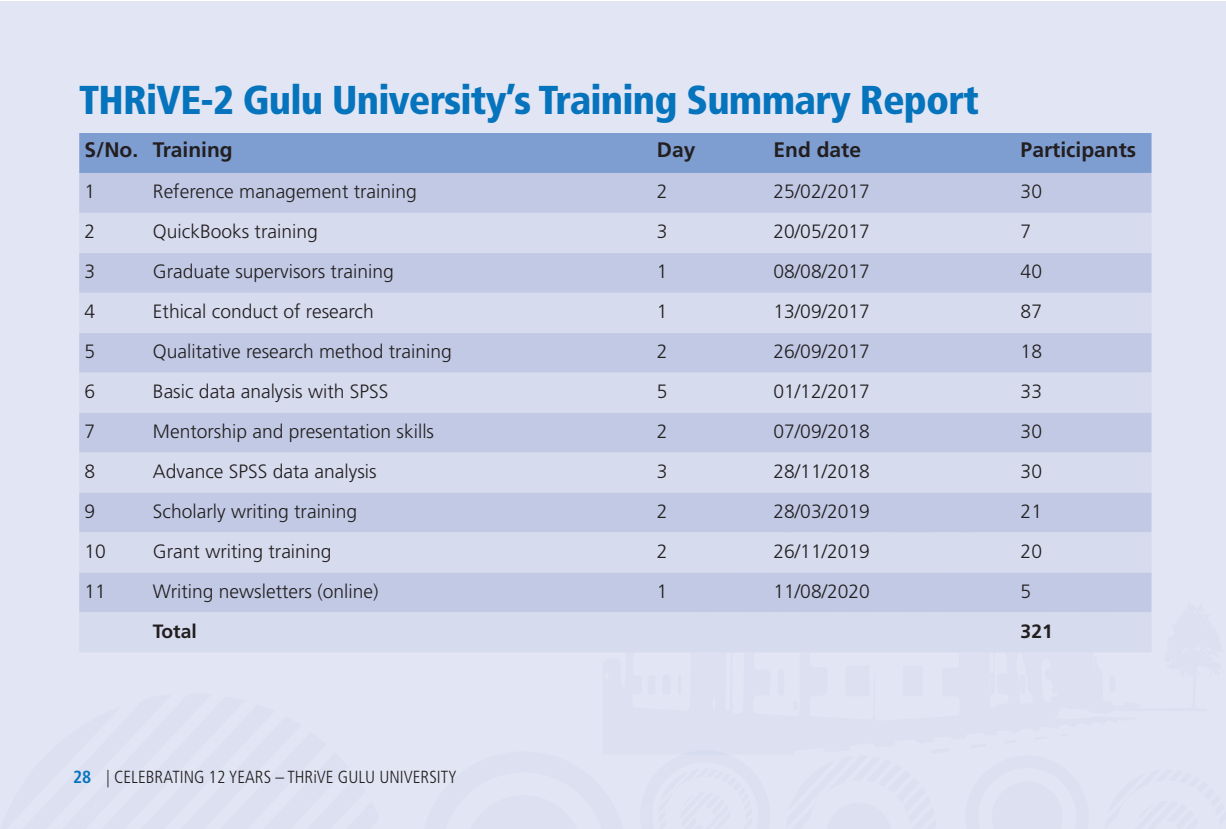
<style>
.page{position:relative;width:1226px;height:829px;background:#fff}
.page>*{position:absolute;margin:0;border:0;box-sizing:border-box;transform-origin:0 0}
.Heading{font:900 condensed 40.25px "Frutiger LT Std";letter-spacing:-.02em;color:#0574bc}
.Body{font:700 21px "Frutiger LT Std";color:#231f20}
.Body-2{font:300 19.25px "Frutiger LT Std";color:#231f20}
.Body-3{font:700 19.25px "Frutiger LT Std";color:#231f20}
.t1{font:300 condensed 17.5px "Frutiger LT Std";color:#231f20}
.s1{font-weight:700;color:#0574bc}
</style>
<div class="page">
<div style="left:0;top:2px;width:1224px;height:826px;background:#e2e5f3"></div>
<svg style="left:1224px;top:768px;width:1px;height:60px"></svg>
<svg style="left:686px;top:751px;width:38px;height:3px"></svg>
<div style="left:79px;top:133px;width:1072px;height:40px;background:#7e9ed2"></div>
<div style="left:79px;top:173px;width:1072px;height:40px;background:#c1c9e5"></div>
<svg style="left:79px;top:213px;width:1072px;height:439px;fill:#d6dbee"></svg>
<p class="Heading" style="left:79px;top:76px;width:901px">THRiVE-2 Gulu University’s Training Summary Report</p>
<p class="Body" style="left:84px;top:138px;width:52px">S/No.</p>
<p class="Body" style="left:153px;top:138px;width:81px">Training</p>
<p class="Body" style="left:657px;top:138px;width:40px">Day</p>
<p class="Body" style="left:773px;top:138px;width:89px">End date</p>
<p class="Body" style="left:1020px;top:138px;width:117px">Participants</p>
<p class="Body-2" style="left:84px;top:181px;width:12px">1</p>
<p class="Body-2" style="left:153px;top:181px;width:265px">Reference management training</p>
<p class="Body-2" style="left:657px;top:181px;width:12px">2</p>
<p class="Body-2" style="left:773px;top:181px;width:98px">25/02/2017</p>
<p class="Body-2" style="left:1020px;top:181px;width:23px">30</p>
<p class="Body-2" style="left:84px;top:221px;width:12px">2</p>
<p class="Body-2" style="left:153px;top:221px;width:166px">QuickBooks training</p>
<p class="Body-2" style="left:657px;top:221px;width:12px">3</p>
<p class="Body-2" style="left:773px;top:221px;width:98px">20/05/2017</p>
<p class="Body-2" style="left:1020px;top:221px;width:12px">7</p>
<p class="Body-2" style="left:84px;top:261px;width:12px">3</p>
<p class="Body-2" style="left:153px;top:261px;width:242px">Graduate supervisors training</p>
<p class="Body-2" style="left:657px;top:261px;width:12px">1</p>
<p class="Body-2" style="left:773px;top:261px;width:98px">08/08/2017</p>
<p class="Body-2" style="left:1020px;top:261px;width:23px">40</p>
<p class="Body-2" style="left:84px;top:300px;width:12px">4</p>
<p class="Body-2" style="left:153px;top:300px;width:222px">Ethical conduct of research</p>
<p class="Body-2" style="left:657px;top:300px;width:12px">1</p>
<p class="Body-2" style="left:773px;top:300px;width:98px">13/09/2017</p>
<p class="Body-2" style="left:1020px;top:300px;width:23px">87</p>
<p class="Body-2" style="left:84px;top:340px;width:12px">5</p>
<p class="Body-2" style="left:153px;top:340px;width:300px">Qualitative research method training</p>
<p class="Body-2" style="left:657px;top:340px;width:12px">2</p>
<p class="Body-2" style="left:773px;top:340px;width:98px">26/09/2017</p>
<p class="Body-2" style="left:1020px;top:340px;width:23px">18</p>
<p class="Body-2" style="left:84px;top:380px;width:12px">6</p>
<p class="Body-2" style="left:153px;top:380px;width:237px">Basic data analysis with SPSS</p>
<p class="Body-2" style="left:657px;top:380px;width:12px">5</p>
<p class="Body-2" style="left:773px;top:380px;width:98px">01/12/2017</p>
<p class="Body-2" style="left:1020px;top:380px;width:23px">33</p>
<p class="Body-2" style="left:84px;top:420px;width:12px">7</p>
<p class="Body-2" style="left:153px;top:420px;width:282px">Mentorship and presentation skills</p>
<p class="Body-2" style="left:657px;top:420px;width:12px">2</p>
<p class="Body-2" style="left:773px;top:420px;width:98px">07/09/2018</p>
<p class="Body-2" style="left:1020px;top:420px;width:23px">30</p>
<p class="Body-2" style="left:84px;top:460px;width:12px">8</p>
<p class="Body-2" style="left:153px;top:460px;width:225px">Advance SPSS data analysis</p>
<p class="Body-2" style="left:657px;top:460px;width:12px">3</p>
<p class="Body-2" style="left:773px;top:460px;width:98px">28/11/2018</p>
<p class="Body-2" style="left:1020px;top:460px;width:23px">30</p>
<p class="Body-2" style="left:84px;top:500px;width:12px">9</p>
<p class="Body-2" style="left:153px;top:500px;width:206px">Scholarly writing training</p>
<p class="Body-2" style="left:657px;top:500px;width:12px">2</p>
<p class="Body-2" style="left:773px;top:500px;width:98px">28/03/2019</p>
<p class="Body-2" style="left:1020px;top:500px;width:23px">21</p>
<p class="Body-2" style="left:84px;top:540px;width:23px">10</p>
<p class="Body-2" style="left:153px;top:540px;width:180px">Grant writing training</p>
<p class="Body-2" style="left:657px;top:540px;width:12px">2</p>
<p class="Body-2" style="left:773px;top:540px;width:98px">26/11/2019</p>
<p class="Body-2" style="left:1020px;top:540px;width:23px">20</p>
<p class="Body-2" style="left:84px;top:580px;width:23px">11</p>
<p class="Body-2" style="left:153px;top:580px;width:227px">Writing newsletters (online)</p>
<p class="Body-2" style="left:657px;top:580px;width:12px">1</p>
<p class="Body-2" style="left:773px;top:580px;width:98px">11/08/2020</p>
<p class="Body-2" style="left:1020px;top:580px;width:12px">5</p>
<p class="Body-3" style="left:153px;top:619px;width:45px">Total</p>
<p class="Body-3" style="left:1020px;top:619px;width:34px">321</p>
<p class="t1" style="left:73px;top:766px;width:385px"><span class="s1">28</span> | CELEBRATING 12 YEARS – THRiVE GULU UNIVERSITY</p>
</div>
